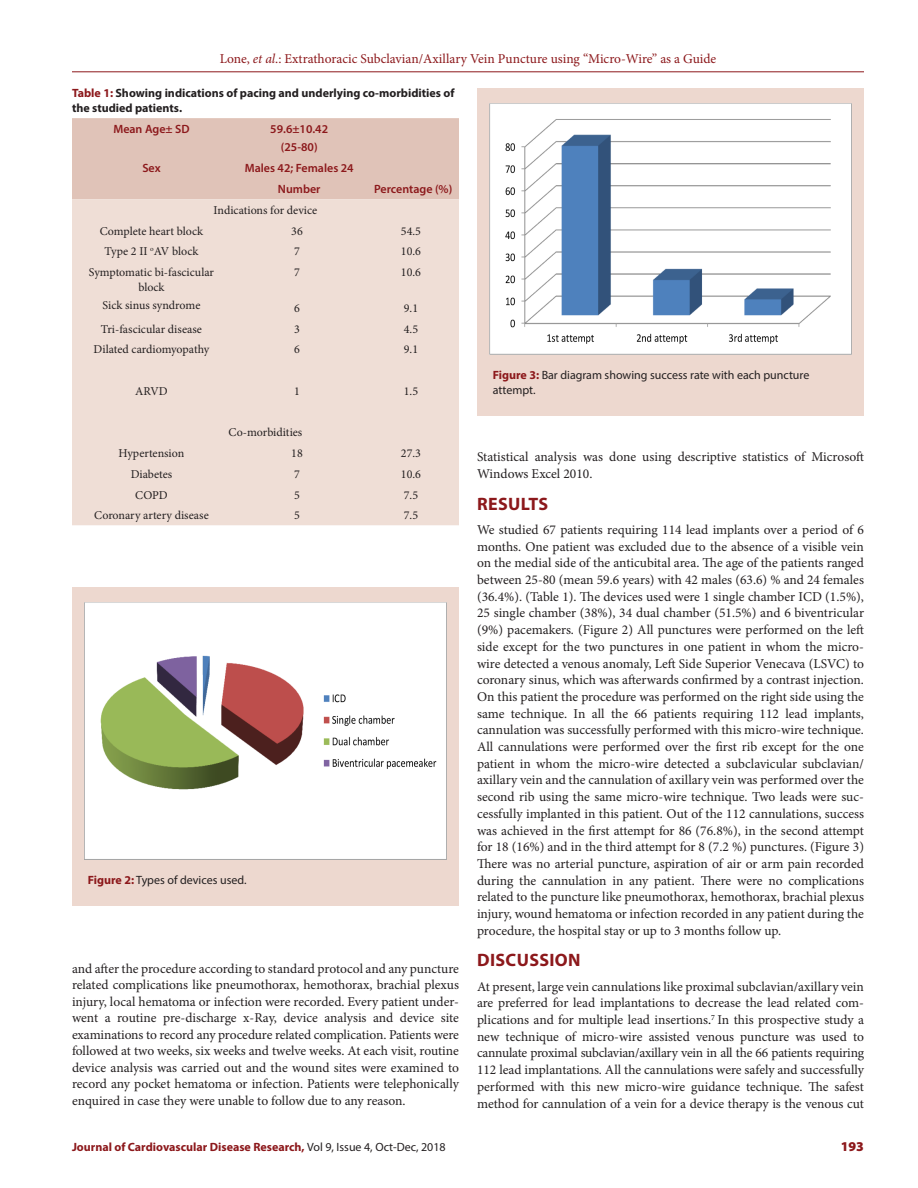
<style>
.page{position:relative;width:918px;height:1188px;background:#fff}
.page>*{position:absolute;margin:0;border:0;box-sizing:border-box;transform-origin:0 0}
._1_HD{font:700 18px "Myriad Pro";letter-spacing:.02em;color:#8c181b}
.TXT{font:13.5px/16.6px "Minion Pro";letter-spacing:-.005em;color:#231f20;text-align:justify}
.t1{font:13.5px "Minion Pro";color:#8c181b}
.RRH{font:900 13.5px "Myriad Pro";color:#8c181b}
.TB{font:12px/15px "Minion Pro";color:#231f20;text-align:center}
.FIG_CAP{font:12px/15px "Myriad Pro";color:#231f20}
.TT{font:700 12px/15px "Myriad Pro";color:#231f20}
.TCH{font:600 12px "Myriad Pro";color:#8c181b}
.RRH-2{font:700 12px "Myriad Pro";color:#8c181b}
.s1{font-style:italic}
.s2{color:#8c181b}
.s3{font-weight:700;color:#8c181b}
.s4{color:#000}
.s5{font-weight:400;color:#231f20}
</style>
<div class="page">
<hr style="left:72px;top:72px;width:792px;height:1px;background:#8c181b">
<div style="left:72px;top:587px;width:387px;height:319px;background:#edd8cf"></div>
<img style="left:85px;top:603px;width:361px;height:257px">
<div style="left:477px;top:88px;width:387px;height:327px;background:#edd8cf"></div>
<img style="left:490px;top:104px;width:361px;height:251px">
<div style="left:72px;top:118px;width:387px;height:81px;background:#e0c3b8"></div>
<div style="left:72px;top:199px;width:387px;height:326px;background:#efded6"></div>
<p class="t1" style="left:220px;top:50px;width:498px">Lone, <span class="s1">et al</span>.: Extrathoracic Subclavian/Axillary Vein Puncture using “Micro-Wire” as a Guide</p>
<p class="TT" style="left:72px;top:85px;width:384px"><span class="s2">Table 1:</span> Showing indications of pacing and underlying co-morbidities of the studied patients.</p>
<p class="TCH" style="left:113px;top:121px;width:78px">Mean Age± SD</p>
<p class="TCH" style="left:270px;top:121px;width:59px">59.6±10.42</p>
<p class="TCH" style="left:281px;top:139px;width:38px">(25-80)</p>
<p class="TCH" style="left:142px;top:160px;width:20px">Sex</p>
<p class="TCH" style="left:245px;top:160px;width:110px">Males 42; Females 24</p>
<p class="TCH" style="left:278px;top:181px;width:44px">Number</p>
<p class="TCH" style="left:374px;top:181px;width:80px">Percentage (%)</p>
<p class="TB" style="left:214px;top:203px;width:105px">Indications for device</p>
<p class="TB" style="left:100px;top:223px;width:105px">Complete heart block</p>
<p class="TB" style="left:291px;top:223px;width:13px">36</p>
<p class="TB" style="left:401px;top:223px;width:22px">54.5</p>
<p class="TB" style="left:105px;top:244px;width:95px">Type 2 II <sup>o</sup>AV block</p>
<p class="TB" style="left:294px;top:244px;width:7px">7</p>
<p class="TB" style="left:401px;top:244px;width:22px">10.6</p>
<p class="TB" style="left:89px;top:265px;width:127px">Symptomatic bi-fascicular block</p>
<p class="TB" style="left:103px;top:298px;width:99px">Sick sinus syndrome</p>
<p class="TB" style="left:401px;top:265px;width:22px">10.6</p>
<p class="TB" style="left:404px;top:301px;width:16px">9.1</p>
<p class="TB" style="left:294px;top:265px;width:7px">7</p>
<p class="TB" style="left:294px;top:301px;width:7px">6</p>
<p class="TB" style="left:101px;top:321px;width:103px">Tri-fascicular disease</p>
<p class="TB" style="left:294px;top:321px;width:7px">3</p>
<p class="TB" style="left:404px;top:321px;width:16px">4.5</p>
<p class="TB" style="left:94px;top:342px;width:117px">Dilated cardiomyopathy</p>
<p class="TB" style="left:294px;top:342px;width:7px">6</p>
<p class="TB" style="left:404px;top:342px;width:16px">9.1</p>
<p class="TB" style="left:135px;top:384px;width:34px">ARVD</p>
<p class="TB" style="left:294px;top:384px;width:7px">1</p>
<p class="TB" style="left:404px;top:384px;width:16px">1.5</p>
<p class="TB" style="left:229px;top:425px;width:75px">Co-morbidities</p>
<p class="TB" style="left:119px;top:446px;width:67px">Hypertension</p>
<p class="TB" style="left:291px;top:446px;width:13px">18</p>
<p class="TB" style="left:401px;top:446px;width:22px">27.3</p>
<p class="TB" style="left:131px;top:467px;width:43px">Diabetes</p>
<p class="TB" style="left:294px;top:467px;width:7px">7</p>
<p class="TB" style="left:401px;top:467px;width:22px">10.6</p>
<p class="TB" style="left:135px;top:487px;width:34px">COPD</p>
<p class="TB" style="left:294px;top:487px;width:7px">5</p>
<p class="TB" style="left:404px;top:487px;width:16px">7.5</p>
<p class="TB" style="left:94px;top:508px;width:116px">Coronary artery disease</p>
<p class="TB" style="left:294px;top:508px;width:7px">5</p>
<p class="TB" style="left:404px;top:508px;width:16px">7.5</p>
<p class="FIG_CAP" style="left:88px;top:872px;width:160px"><span class="s3">Figure 2:</span> Types of devices used.</p>
<p class="TXT" style="left:72px;top:960px;width:389px">and after the procedure according to standard protocol and any puncture related complications like pneumothorax, hemothorax, brachial plexus injury, local hematoma or infection were recorded. Every patient under&shy;went a routine pre-discharge x-Ray, device analysis and device site examinations to record any procedure related complication. Patients were followed at two weeks, six weeks and twelve weeks. At each visit, routine device analysis was carried out and the wound sites were examined to record any pocket hematoma or infection. Patients were telephonically enquired in case they were unable to follow due to any reason.</p>
<p class="FIG_CAP" style="left:493px;top:367px;width:318px"><span class="s3">Figure 3:</span> Bar diagram showing success rate with each puncture attempt.</p>
<p class="TXT" style="left:477px;top:449px;width:388px">Statistical analysis was done using descriptive statistics of Microsoft<br>Windows Excel 2010.</p>
<p class="_1_HD" style="left:477px;top:492px;width:73px">RESULTS</p>
<p class="TXT" style="left:477px;top:521px;width:389px">We studied 67 patients requiring 114 lead implants over a period of 6 months. One patient was excluded due to the absence of a visible vein on the medial side of the anticubital area. The age of the patients ranged between 25-80 (mean 59.6 years) with 42 males (63.6) % and 24 females (36.4%). (Table 1). The devices used were 1 single chamber ICD (1.5%), 25 single chamber (38%), 34 dual chamber (51.5%) and 6 biventricular (9%) pacemakers. (Figure 2) All punctures were performed on the left side except for the two punctures in one patient in whom the micro&shy;wire detected a venous anomaly, Left Side Superior Venecava (LSVC) to coronary sinus, which was afterwards confirmed by a contrast injection.<br>On this patient the procedure was performed on the right side using the same technique. In all the 66 patients requiring 112 lead implants, cannulation was successfully performed with this micro-wire technique.<br>All cannulations were performed over the first rib except for the one patient in whom the micro-wire detected a subclavicular subclavian/ axillary vein and the cannulation of axillary vein was performed over the second rib using the same micro-wire technique. Two leads were suc&shy;cessfully implanted in this patient. Out of the 112 cannulations, success was achieved in the first attempt for 86 (76.8%), in the second attempt for 18 (16%) and in the third attempt for 8 (7.2 %) punctures. (Figure 3)<br>There was no arterial puncture, aspiration of air or arm pain recorded during the cannulation in any patient. There were no complications related to the puncture like pneumothorax, hemothorax, brachial plexus injury, wound hematoma or infection recorded in any patient during the procedure, the hospital stay or up to 3 months follow up.</p>
<p class="_1_HD" style="left:477px;top:949px;width:105px">DISCUSSION</p>
<p class="TXT" style="left:477px;top:978px;width:389px">At present, large vein cannulations like proximal subclavian/axillary vein are preferred for lead implantations to decrease the lead related com&shy;plications and for multiple lead insertions<span class="s4">.</span><sup>7</sup> In this prospective study a new technique of micro-wire assisted venous puncture was used to cannulate proximal subclavian/axillary vein in all the 66 patients requiring 112 lead implantations. All the cannulations were safely and successfully performed with this new micro-wire guidance technique. The safest method for cannulation of a vein for a device therapy is the venous cut</p>
<p class="RRH-2" style="left:72px;top:1139px;width:375px">Journal of Cardiovascular Disease Research, <span class="s5">Vol 9, Issue 4, Oct-Dec, 2018</span></p>
<p class="RRH" style="left:841px;top:1137px;width:25px">193</p>
</div>
